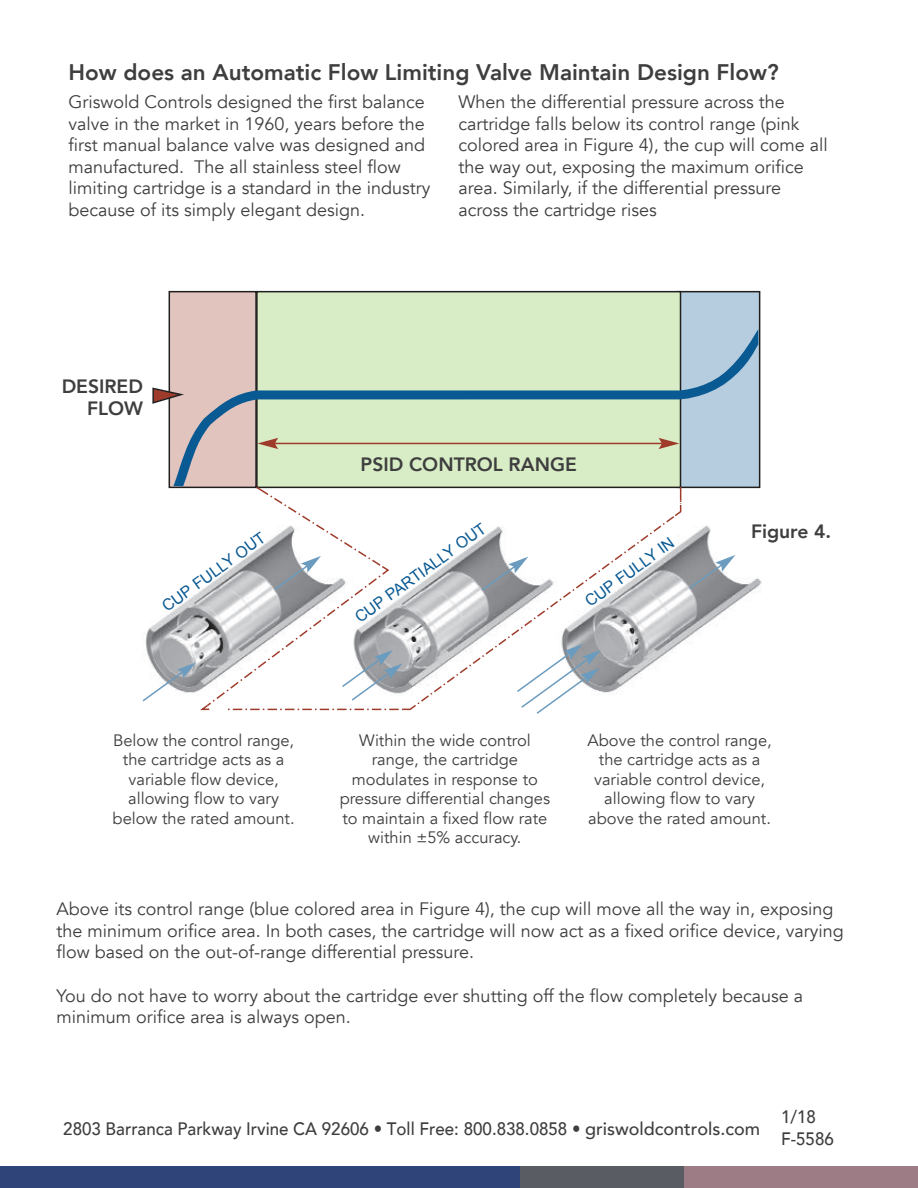
<style>
.page{position:relative;width:918px;height:1188px;background:#fff}
.page>*{position:absolute;margin:0;border:0;box-sizing:border-box;transform-origin:0 0}
.t1{font:800 22.5px "Avenir";color:#3e3e3f}
.t2{font:800 19.2px/21.6px "Avenir";color:#3e3e3f;text-align:right}
.t3{font:18px/21.6px "Avenir";color:#3e3e3f}
.t4{font:500 18px/21.6px "Avenir";color:#3e3e3f;scale:.94 1}
.t5{font:16.5px/19.5px "Avenir";color:#3e3e3f;text-align:center}
.t6{font:15.75px "Arial";color:#095992}
</style>
<div class="page">
<img style="left:145px;top:525px;width:617px;height:167px">
<div style="left:169px;top:292px;width:87px;height:195px;background:#e2c4bf"></div>
<div style="left:169px;top:291px;width:88px;height:197px;border:2px solid #211e1e"></div>
<div style="left:678px;top:292px;width:82px;height:195px;background:#b5cdde"></div>
<div style="left:677px;top:291px;width:83px;height:197px;border:2px solid #211e1e"></div>
<div style="left:257px;top:292px;width:424px;height:195px;background:#d8edc6"></div>
<svg style="left:173px;top:329px;width:585px;height:157px"></svg>
<hr style="left:274px;top:443px;width:389px;height:1px;background:#9e3b2a">
<svg style="left:257px;top:438px;width:21px;height:11px"></svg>
<svg style="left:659px;top:438px;width:20px;height:11px"></svg>
<svg style="left:198px;top:485px;width:484px;height:226px"></svg>
<svg style="left:142px;top:663px;width:54px;height:39px"></svg>
<svg style="left:480px;top:557px;width:48px;height:35px"></svg>
<svg style="left:687px;top:555px;width:48px;height:35px"></svg>
<svg style="left:515px;top:644px;width:86px;height:70px"></svg>
<svg style="left:206px;top:492px;width:200px;height:218px"></svg>
<svg style="left:152px;top:388px;width:32px;height:16px"></svg>
<div style="left:520px;top:1167px;width:165px;height:21px;background:#5a5c64"></div>
<div style="left:0;top:1167px;width:520px;height:21px;background:#2f4579"></div>
<div style="left:685px;top:1167px;width:233px;height:21px;background:#9d7c86"></div>
<p class="t1" style="left:69px;top:54px;width:712px">How does an Automatic Flow Limiting Valve Maintain Design Flow?</p>
<p class="t3" style="left:458px;top:91px;width:371px">When the differential pressure across the cartridge falls below its control range (pink colored area in Figure 4), the cup will come all the way out, exposing the maximum orifice area. Similarly, if the differential pressure across the cartridge rises</p>
<p class="t3" style="left:69px;top:91px;width:364px">Griswold Controls designed the first balance valve in the market in 1960, years before the first manual balance valve was designed and manufactured. The all stainless steel flow limiting cartridge is a standard in the industry because of its simply elegant design.</p>
<p class="t2" style="left:62px;top:376px;width:83px">DESIRED<br>FLOW</p>
<p class="t6" style="left:158px;top:600px;width:125px;rotate:-36deg">CUP FULLY OUT</p>
<p class="t2" style="left:361px;top:454px;width:218px">PSID CONTROL RANGE</p>
<p class="t6" style="left:351px;top:611px;width:159px;rotate:-36deg">CUP PARTIALLY OUT</p>
<p class="t6" style="left:581px;top:595px;width:107px;rotate:-36deg">CUP FULLY IN</p>
<p class="t2" style="left:751px;top:520px;width:82px">Figure 4.</p>
<p class="t5" style="left:113px;top:731px;width:184px">Below the control range, the cartridge acts as a variable flow device, allowing flow to vary below the rated amount.</p>
<p class="t5" style="left:588px;top:731px;width:186px">Above the control range, the cartridge acts as a variable control device, allowing flow to vary above the rated amount.</p>
<p class="t5" style="left:340px;top:731px;width:212px">Within the wide control range, the cartridge modulates in response to pressure differential changes to maintain a fixed flow rate within ±5% accuracy.</p>
<p class="t3" style="left:57px;top:899px;width:789px">Above its control range (blue colored area in Figure 4), the cup will move all the way in, exposing the minimum orifice area. In both cases, the cartridge will now act as a fixed orifice device, varying flow based on the out-of-range differential pressure.</p>
<p class="t3" style="left:57px;top:985px;width:748px">You do not have to worry about the cartridge ever shutting off the flow completely because a minimum orifice area is always open.</p>
<p class="t4" style="left:63px;top:1117px;width:743px">2803 Barranca Parkway Irvine CA 92606 • Toll Free: 800.838.0858 • griswoldcontrols.com</p>
<p class="t4" style="left:781px;top:1105px;width:58px">1/18<br>F-5586</p>
</div>
